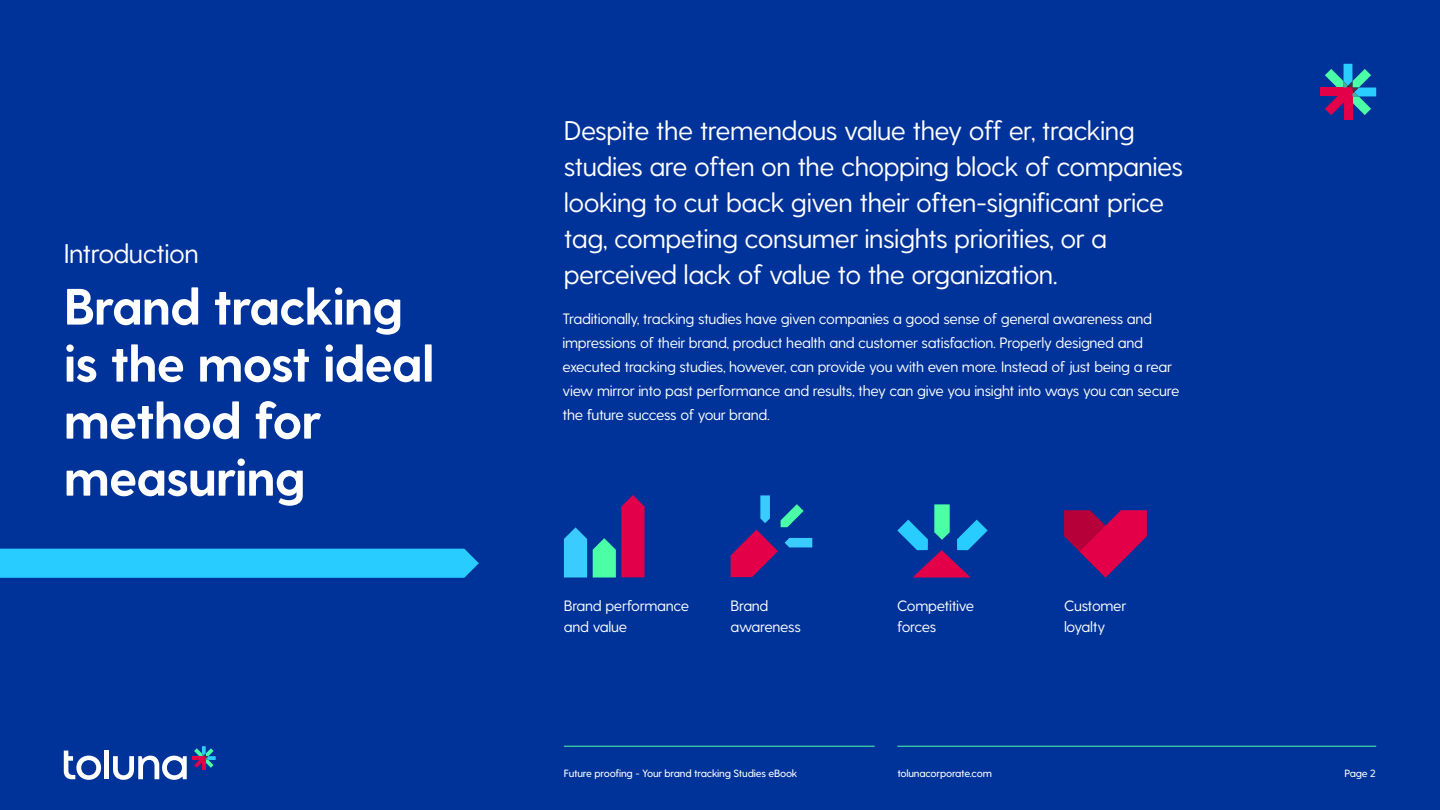
<style>
.page{position:relative;width:1440px;height:810px;background:#039}
.page>*{position:absolute;margin:0;border:0;box-sizing:border-box;transform-origin:0 0}
.t1{font:700 51px/57px "Greycliff CF";letter-spacing:-.02em;color:#fff}
.t2{font:27px/36px "Greycliff CF";letter-spacing:-.02em;color:#fff}
.t3{font:15px/24px "Greycliff CF";letter-spacing:-.02em;color:#fff}
.t4{font:500 10.5px "Greycliff CF";letter-spacing:-.02em;color:#fff}
</style>
<div class="page">
<div style="left:1320px;top:88px;width:32px;height:8px;background:#e40049"></div>
<div style="left:1344px;top:88px;width:8px;height:32px;background:#e40049"></div>
<svg style="left:1325px;top:64px;width:51px;height:51px"></svg>
<div style="left:104px;top:751px;width:5px;height:28px;background:#fff"></div>
<svg style="left:113px;top:756px;width:74px;height:24px"></svg>
<svg style="left:64px;top:751px;width:37px;height:29px"></svg>
<hr style="left:192px;top:756px;width:14px;height:4px;background:#e40049">
<hr style="left:202px;top:756px;width:4px;height:14px;background:#e40049">
<svg style="left:194px;top:746px;width:22px;height:22px"></svg>
<hr style="left:897px;top:746px;width:479px;height:1px;background:#4bffa7">
<hr style="left:564px;top:746px;width:311px;height:1px;background:#4bffa7">
<div style="left:0;top:549px;width:479px;height:29px;background:#29ccff"></div>
<svg style="left:1064px;top:510px;width:83px;height:68px"></svg>
<svg style="left:897px;top:504px;width:91px;height:74px"></svg>
<svg style="left:731px;top:495px;width:81px;height:82px"></svg>
<svg style="left:564px;top:527px;width:23px;height:51px"></svg>
<svg style="left:593px;top:495px;width:52px;height:82px"></svg>
<h2 class="t2" style="left:64px;top:235px;width:137px">Introduction</h2>
<h1 class="t1" style="left:64px;top:279px;width:372px">Brand tracking is the most ideal method for measuring</h1>
<p class="t2" style="left:564px;top:113px;width:621px">Despite the tremendous value they off er, tracking studies are often on the chopping block of companies looking to cut back given their often-significant price tag, competing consumer insights priorities, or a perceived lack of value to the organization.</p>
<p class="t3" style="left:562px;top:307px;width:619px">Traditionally, tracking studies have given companies a good sense of general awareness and impressions of their brand, product health and customer satisfaction. Properly designed and executed tracking studies, however, can provide you with even more. Instead of just being a rear view mirror into past performance and results, they can give you insight into ways you can secure the future success of your brand.</p>
<p class="t3" style="left:564px;top:595px;width:127px;line-height:21px">Brand performance and value</p>
<p class="t3" style="left:731px;top:595px;width:72px;line-height:21px">Brand awareness</p>
<p class="t3" style="left:897px;top:595px;width:78px;line-height:21px">Competitive forces</p>
<p class="t3" style="left:1064px;top:595px;width:64px;line-height:21px">Customer loyalty</p>
<p class="t4" style="left:564px;top:767px;width:235px">Future proofing - Your brand tracking Studies eBook</p>
<p class="t4" style="left:897px;top:767px;width:96px">tolunacorporate.com</p>
<p class="t4" style="left:1345px;top:767px;width:33px">Page 2</p>
</div>
